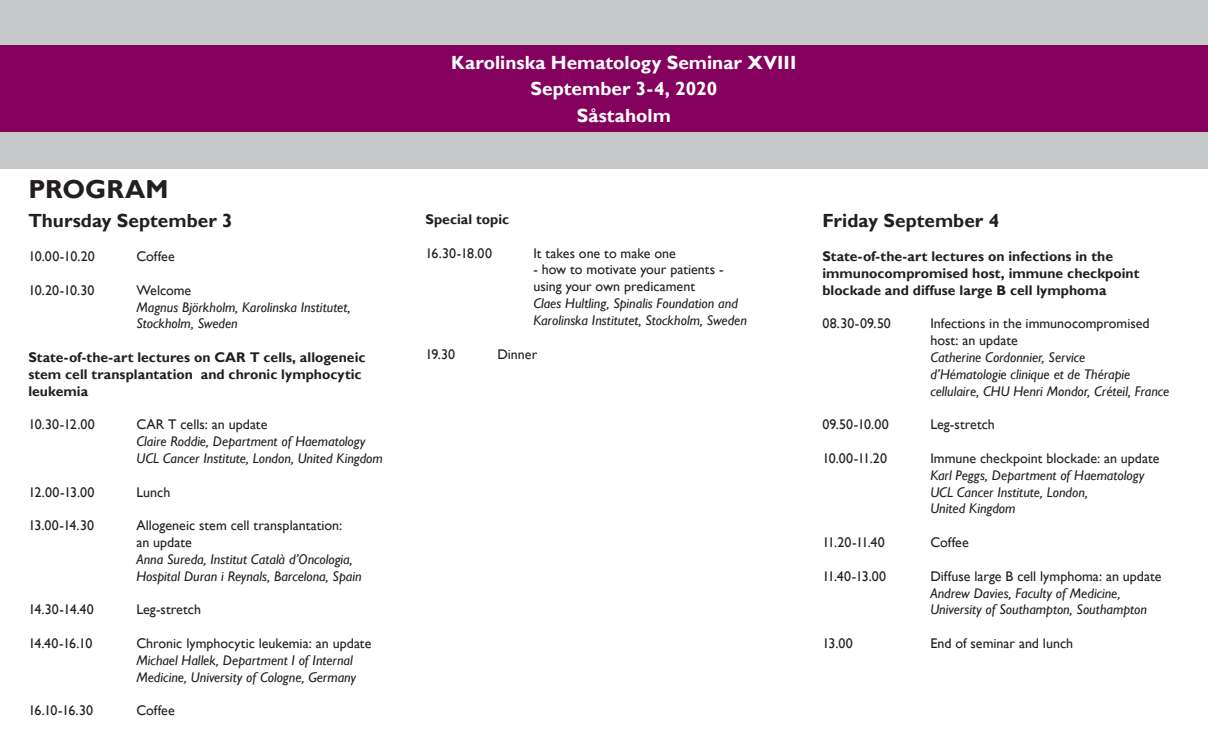
<style>
.page{position:relative;width:1208px;height:755px;background:#fff}
.page>*{position:absolute;margin:0;border:0;box-sizing:border-box;transform-origin:0 0}
.t1{font:700 26px "Gill Sans";color:#231f20}
.t2{font:700 19px "Gill Sans";letter-spacing:.005em;color:#fff}
.t3{font:700 19px "Gill Sans";color:#231f20}
.t4{font:italic 14px "Gill Sans";color:#231f20}
.t5{font:14px "Gill Sans";color:#231f20}
.t6{font:700 14px/16.8px "Gill Sans";color:#231f20}
</style>
<div class="page">
<div style="left:0;top:45px;width:1208px;height:88px;background:#85015e"></div>
<div style="left:0;top:0;width:1208px;height:45px;background:#c7c8ca"></div>
<div style="left:0;top:133px;width:1208px;height:36px;background:#c7c8ca"></div>
<p class="t1" style="left:28px;top:173px;width:142px">PROGRAM</p>
<p class="t3" style="left:28px;top:209px;width:206px">Thursday September 3</p>
<p class="t5" style="left:28px;top:248px;width:68px">10.00-10.20</p>
<p class="t5" style="left:136px;top:248px;width:40px">Coffee</p>
<p class="t5" style="left:28px;top:281px;width:68px">10.20-10.30</p>
<p class="t5" style="left:136px;top:281px;width:56px">Welcome</p>
<p class="t4" style="left:136px;top:298px;width:215px">Magnus Björkholm, Karolinska Institutet,</p>
<p class="t4" style="left:136px;top:315px;width:103px">Stockholm, Sweden</p>
<p class="t6" style="left:28px;top:349px;width:339px">State-of-the-art lectures on CAR T cells, allogeneic stem cell transplantation and chronic lymphocytic leukemia</p>
<p class="t5" style="left:28px;top:416px;width:68px">10.30-12.00</p>
<p class="t5" style="left:136px;top:416px;width:132px">CAR T cells: an update</p>
<p class="t4" style="left:136px;top:433px;width:230px">Claire Roddie, Department of Haematology</p>
<p class="t4" style="left:136px;top:449px;width:248px">UCL Cancer Institute, London, United Kingdom</p>
<p class="t5" style="left:28px;top:483px;width:68px">12.00-13.00</p>
<p class="t5" style="left:136px;top:483px;width:36px">Lunch</p>
<p class="t5" style="left:28px;top:517px;width:67px">13.00-14.30</p>
<p class="t5" style="left:136px;top:517px;width:207px">Allogeneic stem cell transplantation:</p>
<p class="t5" style="left:136px;top:533px;width:57px">an update</p>
<p class="t4" style="left:136px;top:550px;width:218px">Anna Sureda, Institut Català d’Oncologia,</p>
<p class="t4" style="left:136px;top:567px;width:227px">Hospital Duran i Reynals, Barcelona, Spain</p>
<p class="t5" style="left:28px;top:601px;width:67px">14.30-14.40</p>
<p class="t5" style="left:136px;top:601px;width:66px">Leg-stretch</p>
<p class="t5" style="left:28px;top:634px;width:66px">14.40-16.10</p>
<p class="t5" style="left:136px;top:634px;width:236px">Chronic lymphocytic leukemia: an update</p>
<p class="t4" style="left:136px;top:651px;width:218px">Michael Hallek, Department I of Internal</p>
<p class="t4" style="left:136px;top:668px;width:221px">Medicine, University of Cologne, Germany</p>
<p class="t5" style="left:28px;top:701px;width:66px">16.10-16.30</p>
<p class="t5" style="left:136px;top:701px;width:40px">Coffee</p>
<p class="t2" style="left:451px;top:52px;width:346px">Karolinska Hematology Seminar XVIII</p>
<p class="t2" style="left:530px;top:78px;width:188px">September 3-4, 2020</p>
<p class="t2" style="left:577px;top:104px;width:96px">Såstaholm</p>
<p class="t6" style="left:425px;top:211px;width:85px">Special topic</p>
<p class="t5" style="left:425px;top:244px;width:68px">16.30-18.00</p>
<p class="t5" style="left:533px;top:244px;width:144px">It takes one to make one</p>
<p class="t5" style="left:533px;top:261px;width:192px">- how to motivate your patients -</p>
<p class="t5" style="left:533px;top:278px;width:163px">using your own predicament</p>
<p class="t4" style="left:533px;top:295px;width:206px">Claes Hultling, Spinalis Foundation and</p>
<p class="t4" style="left:533px;top:312px;width:215px">Karolinska Institutet, Stockholm, Sweden</p>
<p class="t5" style="left:425px;top:345px;width:31px">19.30</p>
<p class="t5" style="left:497px;top:345px;width:41px">Dinner</p>
<p class="t3" style="left:822px;top:209px;width:178px">Friday September 4</p>
<p class="t6" style="left:822px;top:248px;width:292px">State-of-the-art lectures on infections in the</p>
<p class="t6" style="left:822px;top:265px;width:318px">immunocompromised host, immune checkpoint blockade and diffuse large B cell lymphoma</p>
<p class="t5" style="left:822px;top:315px;width:70px">08.30-09.50</p>
<p class="t5" style="left:930px;top:315px;width:221px">Infections in the immunocompromised</p>
<p class="t5" style="left:930px;top:332px;width:89px">host: an update</p>
<p class="t4" style="left:930px;top:349px;width:156px">Catherine Cordonnier, Service</p>
<p class="t4" style="left:930px;top:365px;width:201px">d’Hématologie clinique et de Thérapie</p>
<p class="t4" style="left:930px;top:382px;width:240px">cellulaire, CHU Henri Mondor, Créteil, France</p>
<p class="t5" style="left:822px;top:416px;width:68px">09.50-10.00</p>
<p class="t5" style="left:930px;top:416px;width:66px">Leg-stretch</p>
<p class="t5" style="left:822px;top:449px;width:66px">10.00-11.20</p>
<p class="t5" style="left:930px;top:449px;width:231px">Immune checkpoint blockade: an update</p>
<p class="t4" style="left:930px;top:466px;width:215px">Karl Peggs, Department of Haematology</p>
<p class="t4" style="left:930px;top:483px;width:159px">UCL Cancer Institute, London,</p>
<p class="t4" style="left:930px;top:500px;width:87px">United Kingdom</p>
<p class="t5" style="left:822px;top:533px;width:64px">11.20-11.40</p>
<p class="t5" style="left:930px;top:533px;width:40px">Coffee</p>
<p class="t5" style="left:822px;top:567px;width:65px">11.40-13.00</p>
<p class="t5" style="left:930px;top:567px;width:233px">Diffuse large B cell lymphoma: an update</p>
<p class="t4" style="left:930px;top:584px;width:191px">Andrew Davies, Faculty of Medicine,</p>
<p class="t4" style="left:930px;top:601px;width:218px">University of Southampton, Southampton</p>
<p class="t5" style="left:822px;top:634px;width:32px">13.00</p>
<p class="t5" style="left:930px;top:634px;width:144px">End of seminar and lunch</p>
</div>
